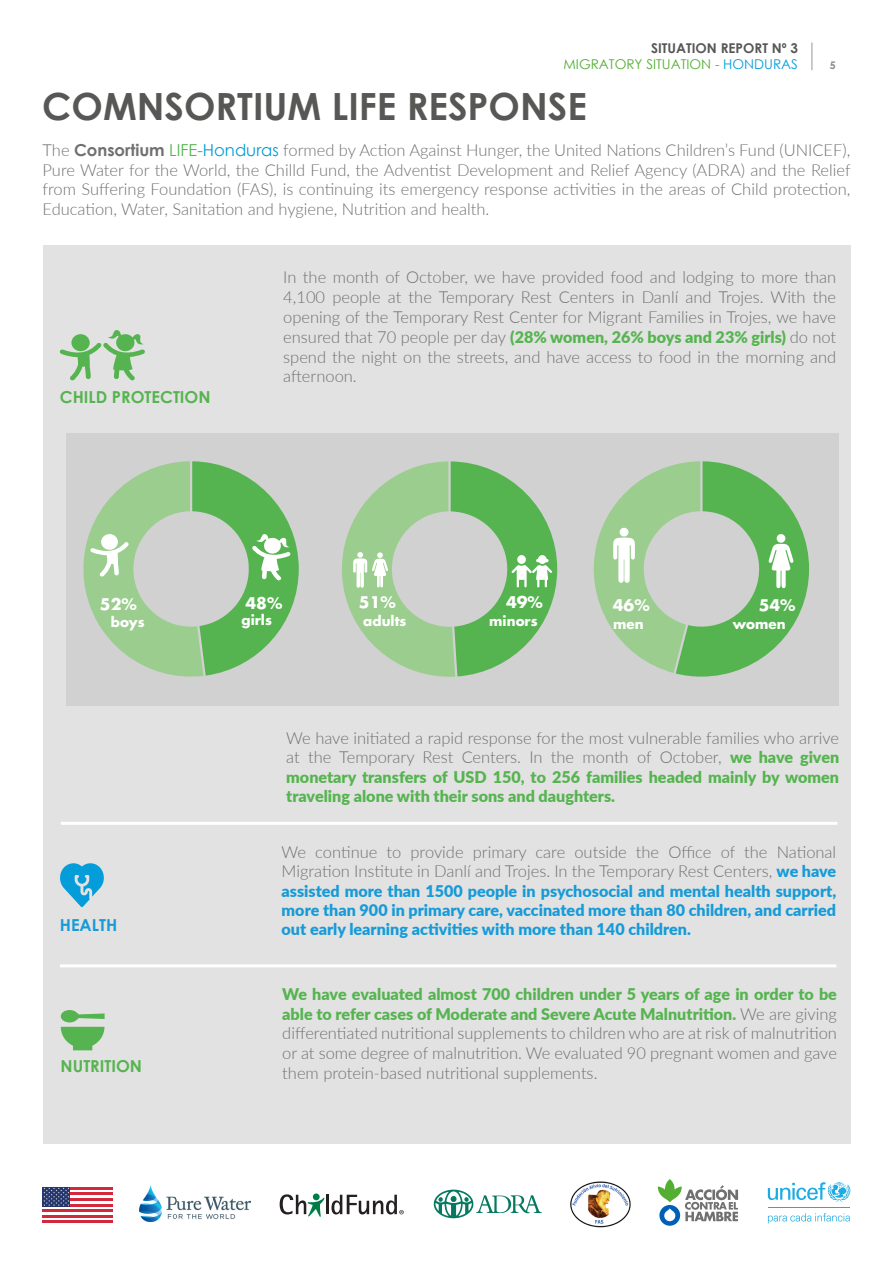
<style>
.page{position:relative;width:893px;height:1263px;background:#fff}
.page>*{position:absolute;margin:0;border:0;box-sizing:border-box;transform-origin:0 0}
.t1{font:700 37.5px "Century Gothic";color:#575756}
.t2{font:300 16.5px/19.8px "Lato";color:#707070;text-align:justify}
.t3{font:700 16.5px "Century Gothic";color:#56b450}
.t4{font:700 16.5px "Century Gothic";color:#169bd8}
.t5{font:900 16.2px/19.4px "Lato";color:#56b450}
.t6{font:900 16.2px/19.4px "Lato";color:#169bd8;text-align:justify}
.t7{font:700 15.75px "Futura LT Pro";color:#fff}
.t8{font:13.5px/16.5px "Century Gothic";color:#52ae32;text-align:right}
.t9{font:700 13.5px "Futura LT Pro";color:#fff}
.t10{font:700 10.5px "Century Gothic";color:#87898c}
.s1{font-weight:700;color:#575756}
.s2{color:#049cd9}
.s3{font-family:"Century Gothic";font-weight:700}
.s4{font-family:"Century Gothic";font-weight:400;color:#56b450}
.s5{font-family:"Century Gothic";font-weight:400;color:#049cd9}
.s6{font-weight:900;font-size:16.2px;color:#56b450}
.s7{font-weight:900;font-size:16.2px;color:#169bd8}
.s8{font-weight:300;font-size:16.5px;color:#707070}
</style>
<div class="page">
<svg style="left:811px;top:43px;width:1px;height:27px"></svg>
<svg style="left:768px;top:1182px;width:82px;height:20px"></svg>
<hr style="left:768px;top:1208px;width:82px;height:1px;background:#1cabe3">
<svg style="left:768px;top:1213px;width:82px;height:10px"></svg>
<svg style="left:433px;top:1189px;width:109px;height:29px"></svg>
<hr style="left:326px;top:1195px;width:3px;height:19px;background:#241f21">
<svg style="left:280px;top:1193px;width:44px;height:24px"></svg>
<svg style="left:331px;top:1195px;width:73px;height:19px"></svg>
<img style="left:570px;top:1181px;width:61px;height:47px">
<img style="left:140px;top:1185px;width:111px;height:37px">
<svg style="left:658px;top:1179px;width:80px;height:47px"></svg>
<hr style="left:43px;top:1187px;width:70px;height:2px;background:#d4293d">
<hr style="left:43px;top:1192px;width:70px;height:3px;background:#d4293d">
<hr style="left:43px;top:1198px;width:70px;height:3px;background:#d4293d">
<hr style="left:43px;top:1204px;width:70px;height:2px;background:#d4293d">
<hr style="left:43px;top:1209px;width:70px;height:3px;background:#d4293d">
<hr style="left:43px;top:1215px;width:70px;height:3px;background:#d4293d">
<hr style="left:43px;top:1220px;width:70px;height:3px;background:#d4293d">
<div style="left:43px;top:1187px;width:27px;height:19px;background:#24366b"></div>
<svg style="left:44px;top:1187px;width:25px;height:19px"></svg>
<div style="left:43px;top:246px;width:808px;height:898px;background:#e2e2e2"></div>
<hr style="left:61px;top:822px;width:776px;height:3px;background:#fff">
<svg style="left:59px;top:330px;width:86px;height:50px"></svg>
<svg style="left:60px;top:863px;width:44px;height:44px"></svg>
<div style="left:66px;top:434px;width:772px;height:272px;background:#d1d1d1"></div>
<svg style="left:83px;top:461px;width:216px;height:216px"></svg>
<svg style="left:593px;top:461px;width:216px;height:216px"></svg>
<div style="left:620px;top:528px;width:8px;height:8px;background:#fff;border-radius:50%"></div>
<svg style="left:342px;top:461px;width:215px;height:216px"></svg>
<hr style="left:60px;top:964px;width:776px;height:3px;background:#fff">
<svg style="left:61px;top:1010px;width:44px;height:40px"></svg>
<p class="t8" style="left:564px;top:39px;width:236px"><span class="s1">SITUATION REPORT Nº 3<br></span>MIGRATORY SITUATION - <span class="s2">HONDURAS</span></p>
<p class="t1" style="left:42px;top:78px;width:546px">COMNSORTIUM LIFE RESPONSE</p>
<p class="t2" style="left:43px;top:139px;width:810px">The <span class="s3">Consortium</span> <span class="s4">LIFE-</span><span class="s5">Honduras</span> formed by Action Against Hunger, the United Nations Children’s Fund (UNICEF), Pure Water for the World, the Chilld Fund, the Adventist Development and Relief Agency (ADRA) and the Relief from Suffering Foundation (FAS), is continuing its emergency response activities in the areas of Child protection, Education, Water, Sanitation and hygiene, Nutrition and health.</p>
<p class="t10" style="left:830px;top:57px;width:7px">5</p>
<p class="t3" style="left:60px;top:384px;width:152px">CHILD PROTECTION</p>
<p class="t2" style="left:283px;top:267px;width:554px">In the month of October, we have provided food and lodging to more than 4,100 people at the Temporary Rest Centers in Danlí and Trojes. With the opening of the Temporary Rest Center for Migrant Families in Trojes, we have ensured that 70 people per day <span class="s6">(28% women, 26% boys and 23% girls)</span> do not spend the night on the streets, and have access to food in the morning and afternoon.</p>
<p class="t7" style="left:100px;top:592px;width:38px">52%</p>
<p class="t7" style="left:359px;top:589px;width:38px">51%</p>
<p class="t7" style="left:506px;top:589px;width:38px">49%</p>
<p class="t9" style="left:111px;top:611px;width:35px">boys</p>
<p class="t9" style="left:363px;top:611px;width:45px">adults</p>
<p class="t9" style="left:489px;top:611px;width:50px">minors</p>
<p class="t7" style="left:245px;top:591px;width:38px">48%</p>
<p class="t9" style="left:242px;top:610px;width:32px">girls</p>
<p class="t7" style="left:613px;top:592px;width:38px">46%</p>
<p class="t7" style="left:759px;top:593px;width:38px">54%</p>
<p class="t9" style="left:613px;top:613px;width:32px">men</p>
<p class="t9" style="left:733px;top:613px;width:54px">women</p>
<p class="t4" style="left:60px;top:912px;width:59px">HEALTH</p>
<p class="t3" style="left:61px;top:1054px;width:83px">NUTRITION</p>
<p class="t2" style="left:286px;top:727px;width:554px">We have initiated a rapid response for the most vulnerable families who arrive at the Temporary Rest Centers. In the month of October, <span class="s6">we have given</span></p>
<p class="t5" style="left:286px;top:766px;width:554px">monetary transfers of USD 150, to 256 families headed mainly by women traveling alone with their sons and daughters.</p>
<p class="t2" style="left:282px;top:841px;width:556px">We continue to provide primary care outside the Office of the National<br>Migration Institute in Danlí and Trojes. In the Temporary Rest Centers, <span class="s7">we have</span></p>
<p class="t6" style="left:282px;top:880px;width:556px">assisted more than 1500 people in psychosocial and mental health support, more than 900 in primary care, vaccinated more than 80 children, and carried out early learning activities with more than 140 children.</p>
<p class="t5" style="left:282px;top:983px;width:556px;line-height:19.8px">We have evaluated almost 700 children under 5 years of age in order to be able to refer cases of Moderate and Severe Acute Malnutrition. <span class="s8">We are giving</span></p>
<p class="t2" style="left:282px;top:1023px;width:556px">differentiated nutritional supplements to children who are at risk of malnutrition or at some degree of malnutrition. We evaluated 90 pregnant women and gave them protein-based nutritional supplements.</p>
</div>
